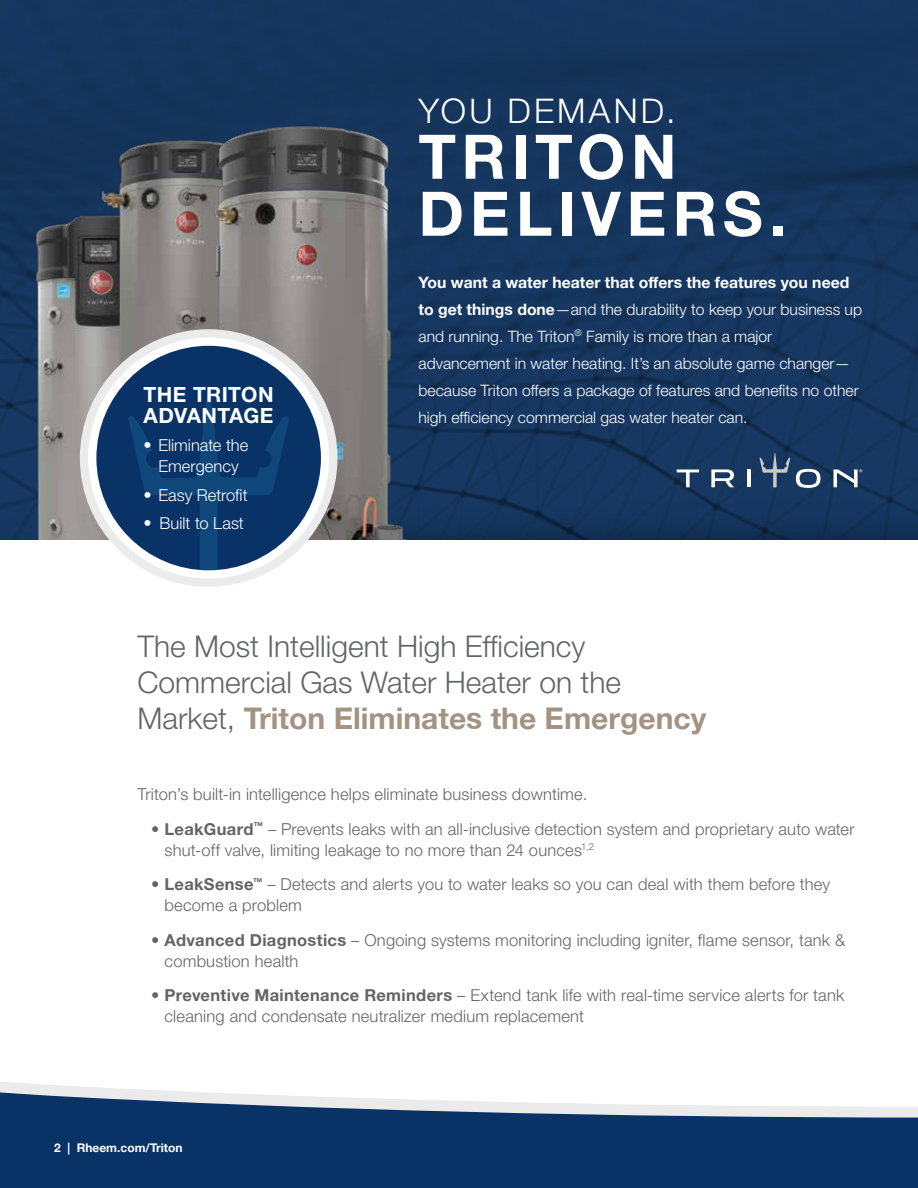
<style>
.page{position:relative;width:918px;height:1188px;background:#fff}
.page>*{position:absolute;margin:0;border:0;box-sizing:border-box;transform-origin:0 0}
.t1{font:700 61.5px/57px "Rheem Sans";letter-spacing:.095em;color:#fff}
.t2{font:300 34.05px "Rheem Sans";letter-spacing:.095em;color:#fff}
.t3{font:300 30px/36px "Rheem Sans";color:#636466}
.t4{font:700 21px/21px "Rheem Sans";letter-spacing:.015em;color:#fff}
.t5{font:300 16.5px/21px "Rheem Sans";letter-spacing:.01em;color:#636466}
.t6{font:300 16.5px/21px "Rheem Sans";color:#fff;text-align:center}
.t7{font:300 15.75px/27px "Rheem Sans";color:#fff}
.t8{font:700 12px "Rheem Sans";color:#fff}
.s1{font-weight:700}
.s2{font-weight:700;color:#a39383}
</style>
<div class="page">
<div style="left:0;top:0;width:918px;height:431px;background:#15365e"></div>
<img style="left:0;top:431px;width:918px;height:109px">
<div style="left:0;top:1123px;width:918px;height:65px;background:#093266"></div>
<svg style="left:0;top:1082px;width:918px;height:41px"></svg>
<svg style="left:677px;top:469px;width:22px;height:18px"></svg>
<svg style="left:711px;top:469px;width:23px;height:18px"></svg>
<hr style="left:747px;top:469px;width:4px;height:18px;background:#fff">
<svg style="left:796px;top:469px;width:25px;height:19px"></svg>
<svg style="left:759px;top:453px;width:31px;height:34px"></svg>
<svg style="left:833px;top:469px;width:29px;height:18px"></svg>
<img style="left:34px;top:212px;width:64px;height:328px">
<img style="left:98px;top:135px;width:109px;height:405px">
<img style="left:207px;top:115px;width:201px;height:425px">
<div style="left:84px;top:333px;width:249px;height:250px;background:linear-gradient(to right,#f8f8f9,#f6f6f7);border-radius:50%"></div>
<div style="left:80px;top:329px;width:257px;height:258px;border:8px solid #ebebec;border-radius:50%"></div>
<div style="left:96px;top:346px;width:225px;height:224px;background:#093266;border-radius:50%"></div>
<svg style="left:128px;top:391px;width:162px;height:179px"></svg>
<p class="t4" style="left:144px;top:383px;width:132px">THE TRITON<br>ADVANTAGE</p>
<p class="t6" style="left:144px;top:435px;width:106px">• Eliminate the<br>Emergency</p>
<p class="t6" style="left:144px;top:484px;width:106px">• Easy Retrofit</p>
<p class="t6" style="left:144px;top:513px;width:102px">• Built to Last</p>
<h2 class="t2" style="left:418px;top:90px;width:259px">YOU DEMAND.</h2>
<h1 class="t1" style="left:418px;top:127px;width:369px">TRITON<br>DELIVERS.</h1>
<p class="t7" style="left:418px;top:268px;width:445px"><span class="s1">You want a water heater that offers the features you need to get things done</span>—and the durability to keep your business up and running. The Triton<sup>®</sup> Family is more than a major advancement in water heating. It’s an absolute game changer— because Triton offers a package of features and benefits no other high efficiency commercial gas water heater can.</p>
<h3 class="t3" style="left:138px;top:628px;width:570px">The Most Intelligent High Efficiency<br>Commercial Gas Water Heater on the<br>Market, <span class="s2">Triton Eliminates the Emergency</span></h3>
<p class="t5" style="left:138px;top:784px;width:451px">Triton’s built-in intelligence helps eliminate business downtime.</p>
<p class="t5" style="left:165px;top:818px;width:692px;text-indent:-14px"><span class="s1">• LeakGuard</span><sup>™</sup> – Prevents leaks with an all-inclusive detection system and proprietary auto water shut-off valve, limiting leakage to no more than 24 ounces<sup>1,2</sup></p>
<p class="t5" style="left:165px;top:874px;width:667px;text-indent:-14px"><span class="s1">• LeakSense</span><sup>™</sup> – Detects and alerts you to water leaks so you can deal with them before they become a problem</p>
<p class="t5" style="left:165px;top:929px;width:682px;text-indent:-13px"><span class="s1">• Advanced Diagnostics</span> – Ongoing systems monitoring including igniter, flame sensor, tank &amp; combustion health</p>
<p class="t5" style="left:165px;top:985px;width:681px;text-indent:-13px"><span class="s1">• Preventive Maintenance Reminders</span> – Extend tank life with real-time service alerts for tank cleaning and condensate neutralizer medium replacement</p>
<p class="t8" style="left:54px;top:1140px;width:130px">2 | Rheem.com/Triton</p>
</div>
